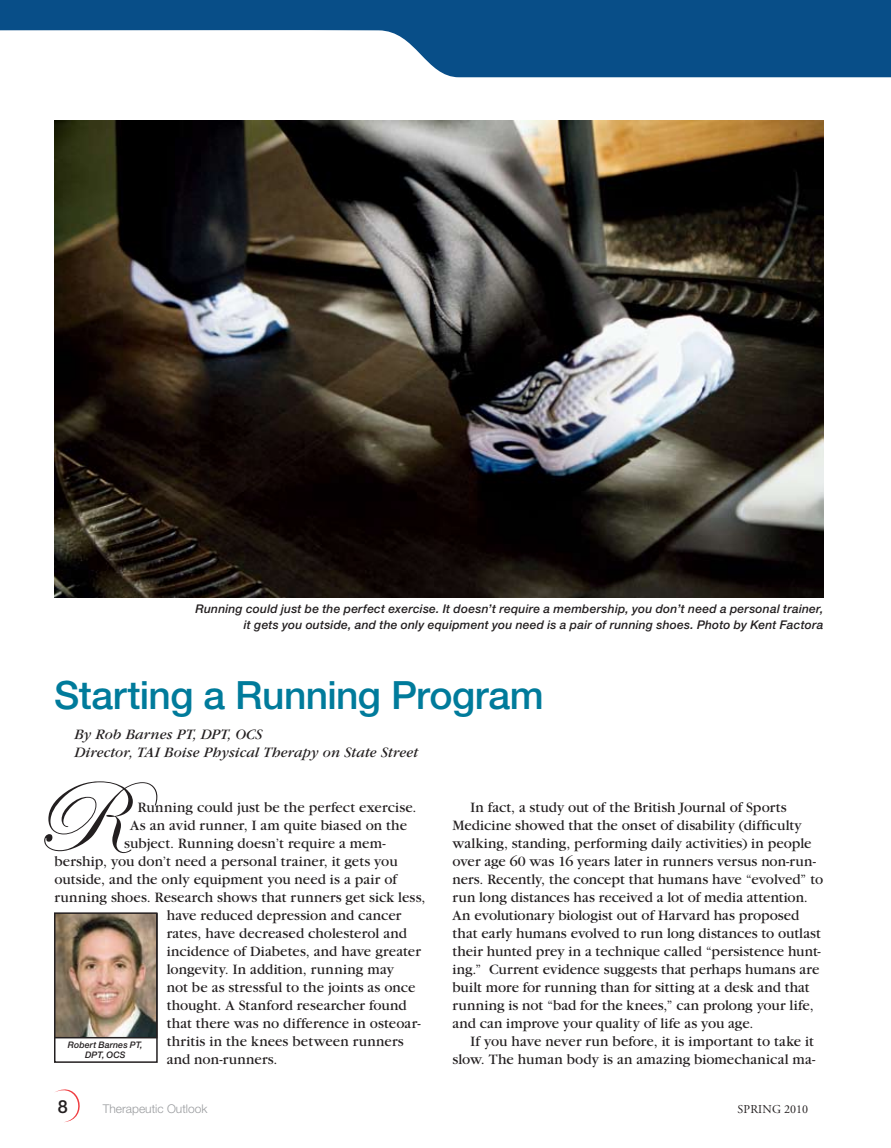
<style>
.page{position:relative;width:891px;height:1148px;background:#fff}
.page>*{position:absolute;margin:0;border:0;box-sizing:border-box;transform-origin:0 0}
.t1{font:102.75px "Edwardian Script ITC";color:#231f20}
.t2{font:500 39px "Helvetica Neue";letter-spacing:-.015em;color:#007b9b}
.t3{font:500 18px "Helvetica Neue";color:#231f20}
.t4{font:15px/18px "Garamond";letter-spacing:.005em;color:#231f20}
.t5{font:italic 15px/18px "Garamond";letter-spacing:.01em;color:#231f20}
.t6{font:italic 500 12px/16.5px "Helvetica Neue";letter-spacing:.02em;color:#231f20;text-align:right}
.t7{font:300 12px "Helvetica Neue";color:#999b9e}
.t8{font:12px "Adobe Garamond Pro";letter-spacing:.015em;color:#231f20}
.t9{font:italic 500 9px/10.5px "Helvetica Neue";letter-spacing:.005em;color:#231f20;text-align:center}
</style>
<div class="page">
<svg style="left:0;top:0;width:891px;height:77px;fill:#084e88"></svg>
<svg style="left:55px;top:1089px;width:25px;height:33px"></svg>
<img style="left:54px;top:120px;width:770px;height:477px">
<img style="left:57px;top:915px;width:98px;height:120px">
<div style="left:54px;top:912px;width:104px;height:126px;border:2px solid #231f20"></div>
<p class="t6" style="left:195px;top:600px;width:630px">Running could just be the perfect exercise. It doesn’t require a membership, you don’t need a personal trainer, it gets you outside, and the only equipment you need is a pair of running shoes. Photo by Kent Factora</p>
<h2 class="t2" style="left:54px;top:672px;width:491px">Starting a Running Program</h2>
<p class="t5" style="left:74px;top:725px;width:345px">By Rob Barnes PT, DPT, OCS<br>Director, TAI Boise Physical Therapy on State Street</p>
<h1 class="t1" style="left:32px;top:761px;width:97px">R</h1>
<p class="t4" style="left:138px;top:798px;width:280px">Running could just be the perfect exercise.</p>
<p class="t4" style="left:130px;top:816px;width:278px">As an avid runner, I am quite biased on the</p>
<p class="t4" style="left:124px;top:834px;width:263px">subject. Running doesn’t require a mem-</p>
<p class="t4" style="left:54px;top:852px;width:345px">bership, you don’t need a personal trainer, it gets you</p>
<p class="t4" style="left:54px;top:870px;width:344px">outside, and the only equipment you need is a pair of</p>
<p class="t4" style="left:54px;top:888px;width:373px">running shoes. Research shows that runners get sick less,</p>
<p class="t4" style="left:167px;top:906px;width:236px">have reduced depression and cancer</p>
<p class="t4" style="left:167px;top:924px;width:242px">rates, have decreased cholesterol and</p>
<p class="t4" style="left:167px;top:942px;width:256px">incidence of Diabetes, and have greater</p>
<p class="t4" style="left:167px;top:960px;width:229px">longevity. In addition, running may</p>
<p class="t4" style="left:167px;top:978px;width:250px">not be as stressful to the joints as once</p>
<p class="t4" style="left:167px;top:996px;width:242px">thought. A Stanford researcher found</p>
<p class="t4" style="left:167px;top:1014px;width:255px">that there was no difference in osteoar-</p>
<p class="t4" style="left:167px;top:1032px;width:239px">thritis in the knees between runners</p>
<p class="t4" style="left:167px;top:1050px;width:112px">and non-runners.</p>
<p class="t9" style="left:68px;top:1039px;width:76px">Robert Barnes PT,<br>DPT, OCS</p>
<p class="t4" style="left:452px;top:798px;width:372px;text-indent:18px">In fact, a study out of the British Journal of Sports Medicine showed that the onset of disability (difficulty walking, standing, performing daily activities) in people over age 60 was 16 years later in runners versus non-run&shy;ners. Recently, the concept that humans have “evolved” to run long distances has received a lot of media attention.<br>An evolutionary biologist out of Harvard has proposed that early humans evolved to run long distances to outlast their hunted prey in a technique called “persistence hunt&shy;ing.” Current evidence suggests that perhaps humans are built more for running than for sitting at a desk and that running is not “bad for the knees,” can prolong your life, and can improve your quality of life as you age.</p>
<p class="t4" style="left:452px;top:1032px;width:364px;text-align:right">If you have never run before, it is important to take it slow. The human body is an amazing biomechanical ma-</p>
<p class="t3" style="left:58px;top:1095px;width:12px">8</p>
<p class="t7" style="left:103px;top:1101px;width:106px">Therapeutic Outlook</p>
<p class="t8" style="left:738px;top:1101px;width:72px">Spring 2010</p>
</div>
